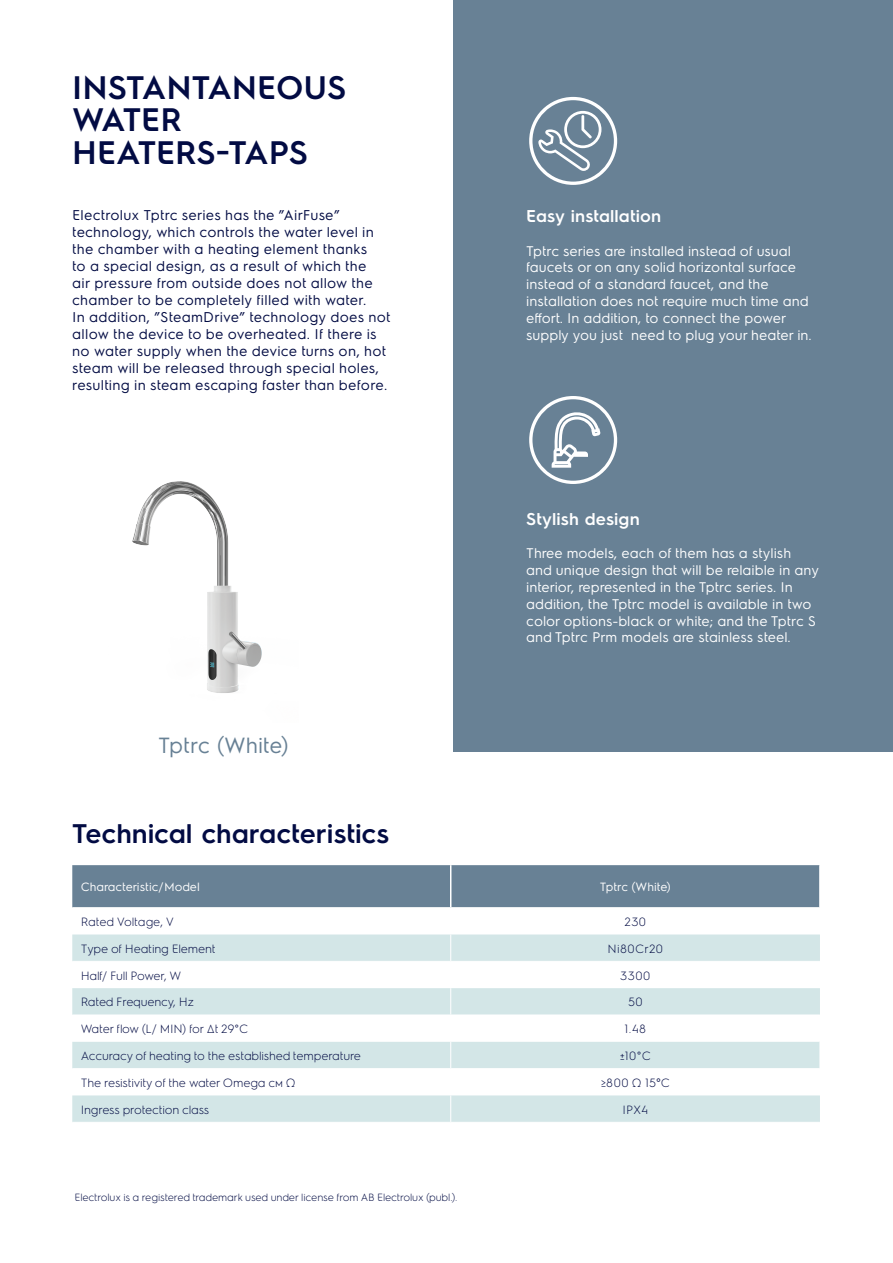
<style>
.page{position:relative;width:893px;height:1263px;background:#fff}
.page>*{position:absolute;margin:0;border:0;box-sizing:border-box;transform-origin:0 0}
.t1{font:32.7px/32.7px "Electrolux Sans Sem Bd";color:#020b43}
.t2{font:27px "Electrolux Sans Sem Bd";color:#020b43}
.t3{font:22.05px "Electrolux Sans";color:#688195}
.t4{font:17.1px "Electrolux Sans Sem Bd";letter-spacing:.005em;color:#fff}
.t5{font:14.25px/17.1px "Electrolux Sans";letter-spacing:.015em;color:#020b43}
.t6{font:13.95px/16.8px "Electrolux Sans";color:#fff}
.t7{font:300 12px "Electrolux Sans";letter-spacing:-.015em;color:#020b43}
.t8{font:12px "Electrolux Sans";color:#fff}
.t9{font:300 12px "Electrolux Sans";letter-spacing:.02em;color:#020b43}
.t10{font:300 10.5px "Electrolux Sans";letter-spacing:-.015em;color:#020b43}
.s1{font-family:"Helios C";font-weight:700}
</style>
<div class="page">
<div style="left:454px;top:0;width:439px;height:751px;background:#688195"></div>
<div style="left:72px;top:865px;width:747px;height:42px;background:#688195"></div>
<svg style="left:72px;top:934px;width:748px;height:188px;fill:#d3e6e7"></svg>
<svg style="left:450px;top:934px;width:1px;height:27px"></svg>
<hr style="left:72px;top:961px;width:379px;height:1px;background:#fff">
<hr style="left:451px;top:961px;width:369px;height:1px;background:#fff">
<svg style="left:450px;top:988px;width:1px;height:26px"></svg>
<hr style="left:72px;top:1014px;width:379px;height:1px;background:#fff">
<hr style="left:451px;top:1014px;width:369px;height:1px;background:#fff">
<svg style="left:450px;top:1042px;width:1px;height:26px"></svg>
<hr style="left:72px;top:1068px;width:379px;height:1px;background:#fff">
<hr style="left:451px;top:1068px;width:369px;height:1px;background:#fff">
<svg style="left:450px;top:1095px;width:1px;height:27px"></svg>
<hr style="left:450px;top:865px;width:1px;height:42px;background:#fff">
<svg style="left:529px;top:97px;width:88px;height:88px"></svg>
<svg style="left:529px;top:396px;width:88px;height:88px"></svg>
<img style="left:132px;top:481px;width:130px;height:212px">
<h1 class="t1" style="left:72px;top:69px;width:276px">INSTANTANEOUS<br>WATER<br>HEATERS-TAPS</h1>
<p class="t5" style="left:72px;top:205px;width:320px">Electrolux Tptrc series has the ”AirFuse” technology, which controls the water level in the chamber with a heating element thanks<br>to a special design, as a result of which the<br>air pressure from outside does not allow the chamber to be completely filled with water.<br>In addition, ”SteamDrive” technology does not allow the device to be overheated. If there is no water supply when the device turns on, hot steam will be released through special holes, resulting in steam escaping faster than before.</p>
<h3 class="t3" style="left:158px;top:730px;width:132px">Tptrc (White)</h3>
<h2 class="t2" style="left:72px;top:815px;width:318px">Technical characteristics</h2>
<p class="t4" style="left:526px;top:204px;width:136px">Easy installation</p>
<p class="t6" style="left:526px;top:241px;width:287px">Tptrc series are installed instead of usual faucets or on any solid horizontal surface instead of a standard faucet, and the installation does not require much time and effort. In addition, to connect the power supply you just need to plug your heater in.</p>
<p class="t4" style="left:526px;top:507px;width:115px">Stylish design</p>
<p class="t6" style="left:526px;top:544px;width:294px">Three models, each of them has a stylish and unique design that will be relaible in any interior, represented in the Tptrc series. In addition, the Tptrc model is available in two color options-black or white; and the Tptrc S and Tptrc Prm models are stainless steel.</p>
<p class="t8" style="left:81px;top:878px;width:121px">Characteristic/Model</p>
<p class="t8" style="left:600px;top:878px;width:73px">Tptrc (White)</p>
<p class="t7" style="left:81px;top:914px;width:95px">Rated Voltage, V</p>
<p class="t7" style="left:625px;top:913px;width:23px">230</p>
<p class="t7" style="left:81px;top:940px;width:136px">Type of Heating Element</p>
<p class="t9" style="left:608px;top:940px;width:57px">Ni80Cr20</p>
<p class="t7" style="left:81px;top:967px;width:102px">Half/ Full Power, W</p>
<p class="t7" style="left:620px;top:967px;width:32px">3300</p>
<p class="t7" style="left:81px;top:994px;width:115px">Rated Frequency, Hz</p>
<p class="t7" style="left:628px;top:994px;width:16px">50</p>
<p class="t7" style="left:81px;top:1021px;width:169px">Water flow (L/ MIN) for Δt 29°С</p>
<p class="t7" style="left:625px;top:1021px;width:23px">1.48</p>
<p class="t7" style="left:81px;top:1047px;width:282px">Accuracy of heating to the established temperature</p>
<p class="t7" style="left:620px;top:1048px;width:32px">±10°С</p>
<p class="t7" style="left:81px;top:1075px;width:216px">The resistivity of the water Omega cм Ω</p>
<p class="t7" style="left:601px;top:1074px;width:71px">≥800 Ω 15<span class="s1">°</span>С</p>
<p class="t7" style="left:81px;top:1101px;width:130px">Ingress protection class</p>
<p class="t7" style="left:622px;top:1101px;width:27px">IPX4</p>
<p class="t10" style="left:74px;top:1190px;width:384px">Electrolux is a registered trademark used under license from AB Electrolux (publ.).</p>
</div>
